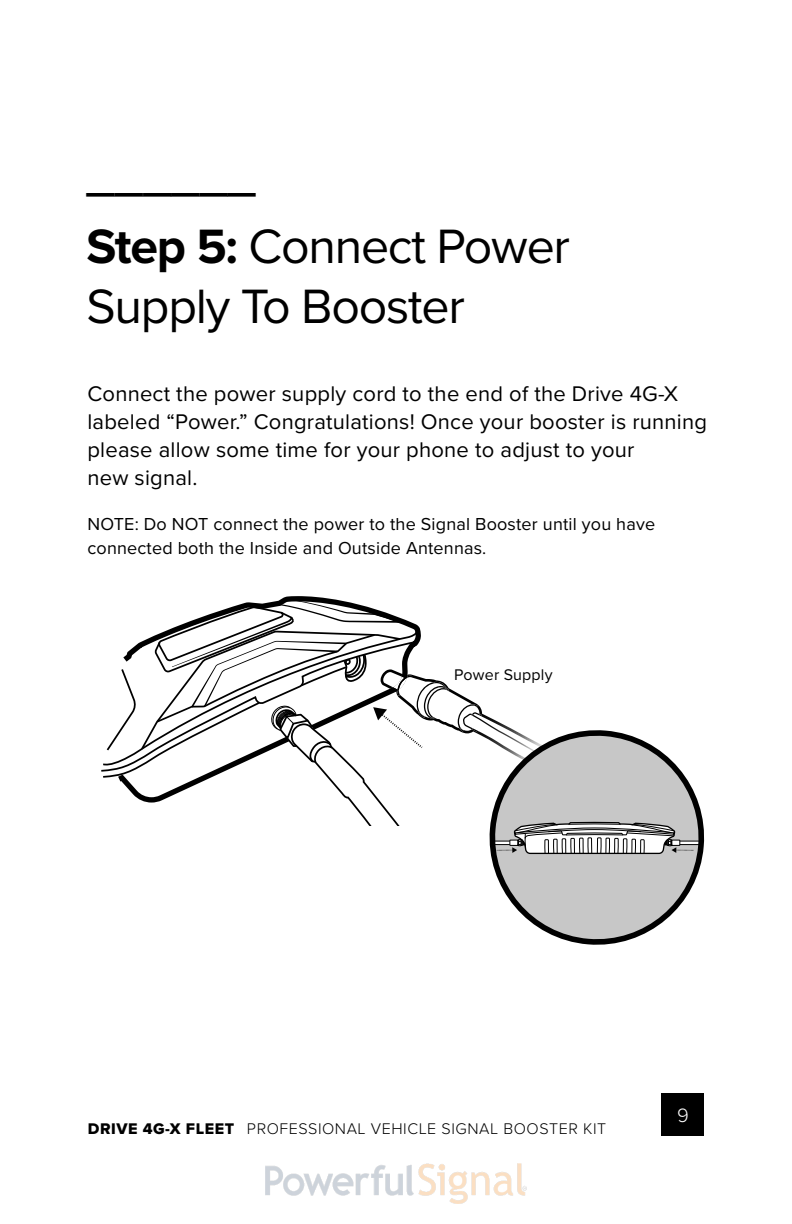
<style>
.page{position:relative;width:792px;height:1224px;background:#fff}
.page>*{position:absolute;margin:0;border:0;box-sizing:border-box;transform-origin:0 0}
.t1{font:50px/72px "Proxima Nova";letter-spacing:-.025em;color:#000}
.t2{font:22px/28px "Proxima Nova";letter-spacing:.01em;color:#000}
.t3{font:300 20px "Proxima Nova";color:#fff}
.t4{font:18px/24px "Proxima Nova";letter-spacing:.01em;color:#000}
.t5{font:300 16px "Proxima Nova";letter-spacing:.035em;color:#000}
.t6{font:16px "Proxima Nova";letter-spacing:.01em;color:#000}
.s1{font-weight:600}
.s2{font-weight:700}
.s3{font-family:"Proxima Nova Extrabld";font-weight:400}
</style>
<div class="page">
<img style="left:265px;top:1163px;width:262px;height:41px">
<div style="left:662px;top:1094px;width:42px;height:42px;background:#000"></div>
<svg style="left:491px;top:855px;width:212px;height:90px"></svg>
<svg style="left:101px;top:599px;width:604px;height:256px"></svg>
<h1 class="t1" style="left:87px;top:143px;width:485px"><span class="s1">______<br></span><span class="s2">Step 5:</span> Connect Power</h1>
<h1 class="t1" style="left:87px;top:275px;width:380px">Supply To Booster</h1>
<p class="t2" style="left:87px;top:381px;width:621px">Connect the power supply cord to the end of the Drive 4G-X labeled “Power.” Congratulations! Once your booster is running please allow some time for your phone to adjust to your<br>new signal.</p>
<p class="t4" style="left:87px;top:514px;width:569px">NOTE: Do NOT connect the power to the Signal Booster until you have connected both the Inside and Outside Antennas.</p>
<p class="t6" style="left:454px;top:669px;width:100px">Power Supply</p>
<p class="t5" style="left:88px;top:1123px;width:520px"><span class="s3">DRIVE 4G-X FLEET</span> PROFESSIONAL VEHICLE SIGNAL BOOSTER KIT</p>
<p class="t3" style="left:677px;top:1108px;width:13px">9</p>
</div>
